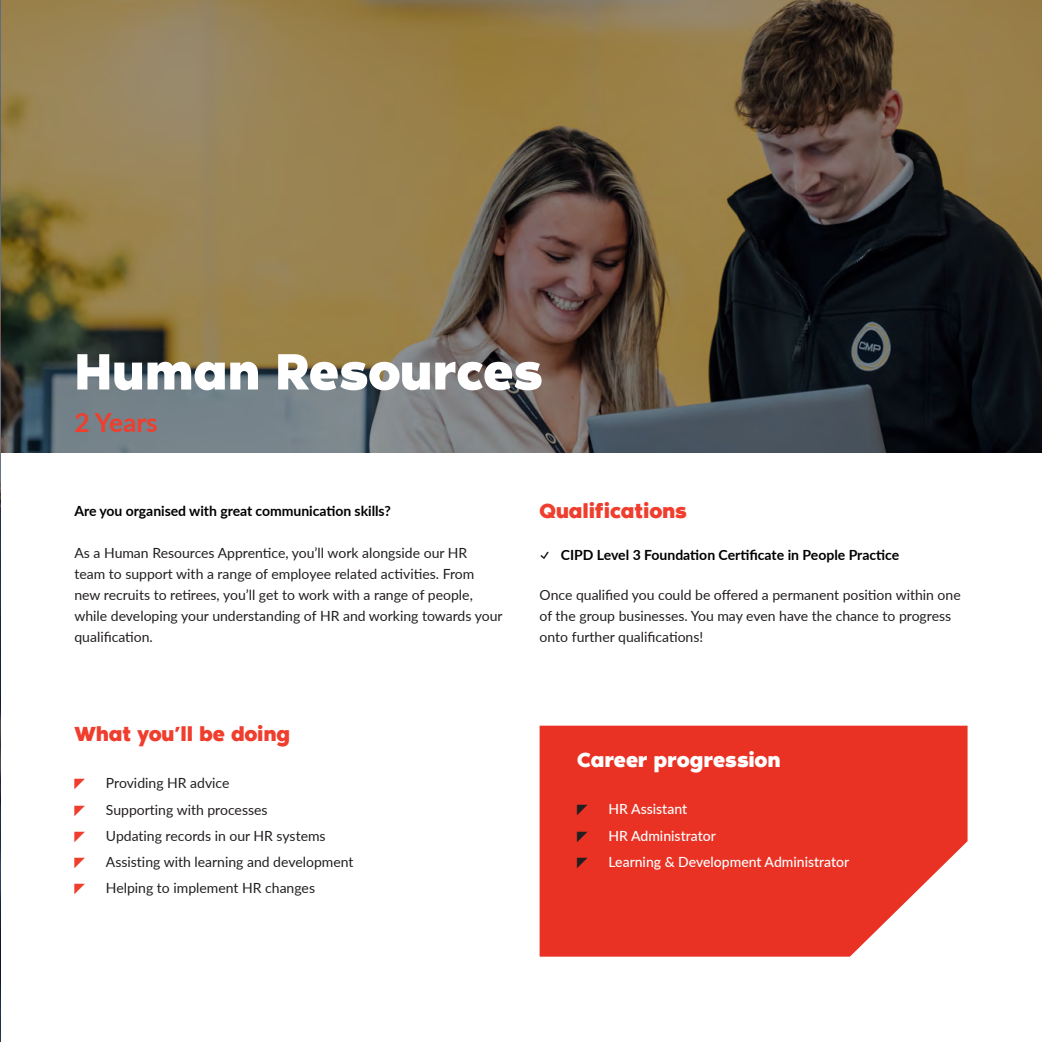
<style>
.page{position:relative;width:1042px;height:1042px;background:#fff}
.page>*{position:absolute;margin:0;border:0;box-sizing:border-box;transform-origin:0 0}
.t1{font:700 52.5px "Noir Pro";letter-spacing:-.01em;color:#fff}
.t2{font:700 26.25px "Lato";color:#ef3e2e}
.t3{font:700 21px "Noir Pro";letter-spacing:-.01em;color:#ef3e2e}
.t4{font:700 21px "Noir Pro";letter-spacing:-.01em;color:#fff}
.what{font:14px/21px "Lato";color:#231f20}
.t5{font:700 14px "Lato";letter-spacing:-.005em;color:#000}
.t6{font:500 14px "Lato";color:#fff}
.what-2{font:10.5px "Koz Go Pr 6 N";color:#ef3e2e}
.t7{font:10.5px "Koz Go Pr 6 N";color:#231f20}
.s1{font-family:"Arpona";font-weight:500}
</style>
<div class="page">
<img style="left:1px;top:0;width:1041px;height:452px">
<img style="left:0;top:0;width:1px;height:1042px">
<svg style="left:539px;top:725px;width:428px;height:231px;background:#ea4134"></svg>
<p class="t1" style="left:74px;top:329px;width:470px">Human Resources</p>
<p class="t2" style="left:74px;top:403px;width:85px">2 Years</p>
<p class="t5" style="left:74px;top:500px;width:318px">Are you organised with great communication skills?</p>
<p class="what" style="left:74px;top:541px;width:430px">As a Human Resources Apprentice, you’ll work alongside our HR<br>team to support with a range of employee related activities. From new recruits to retirees, you’ll get to work with a range of people, while developing your understanding of HR and working towards your qualification.</p>
<p class="t3" style="left:74px;top:717px;width:217px">What you’ll be doing</p>
<p class="what-2" style="left:74px;top:778px;width:12px">◤</p>
<p class="what" style="left:106px;top:772px;width:125px">Providing HR advice</p>
<p class="what-2" style="left:74px;top:805px;width:12px">◤</p>
<p class="what" style="left:106px;top:798px;width:163px">Supporting with processes</p>
<p class="what-2" style="left:74px;top:831px;width:12px">◤</p>
<p class="what" style="left:106px;top:825px;width:221px">Updating records in our HR systems</p>
<p class="what-2" style="left:74px;top:857px;width:12px">◤</p>
<p class="what" style="left:106px;top:851px;width:249px">Assisting with learning and development</p>
<p class="what-2" style="left:74px;top:883px;width:12px">◤</p>
<p class="what" style="left:106px;top:877px;width:211px">Helping to implement HR changes</p>
<p class="t3" style="left:539px;top:494px;width:149px">Qualifications</p>
<p class="t5" style="left:539px;top:544px;width:361px"><span class="s1">✓</span> CIPD Level 3 Foundation Certificate in People Practice</p>
<p class="what" style="left:539px;top:583px;width:423px">Once qualified you could be offered a permanent position within one of the group businesses. You may even have the chance to progress onto further qualifications!</p>
<p class="t4" style="left:577px;top:743px;width:205px">Career progression</p>
<p class="t7" style="left:577px;top:804px;width:12px">◤</p>
<p class="t6" style="left:608px;top:799px;width:80px">HR Assistant</p>
<p class="t7" style="left:577px;top:831px;width:12px">◤</p>
<p class="t6" style="left:608px;top:825px;width:109px">HR Administrator</p>
<p class="t7" style="left:577px;top:857px;width:12px">◤</p>
<p class="t6" style="left:608px;top:851px;width:242px">Learning &amp; Development Administrator</p>
</div>
